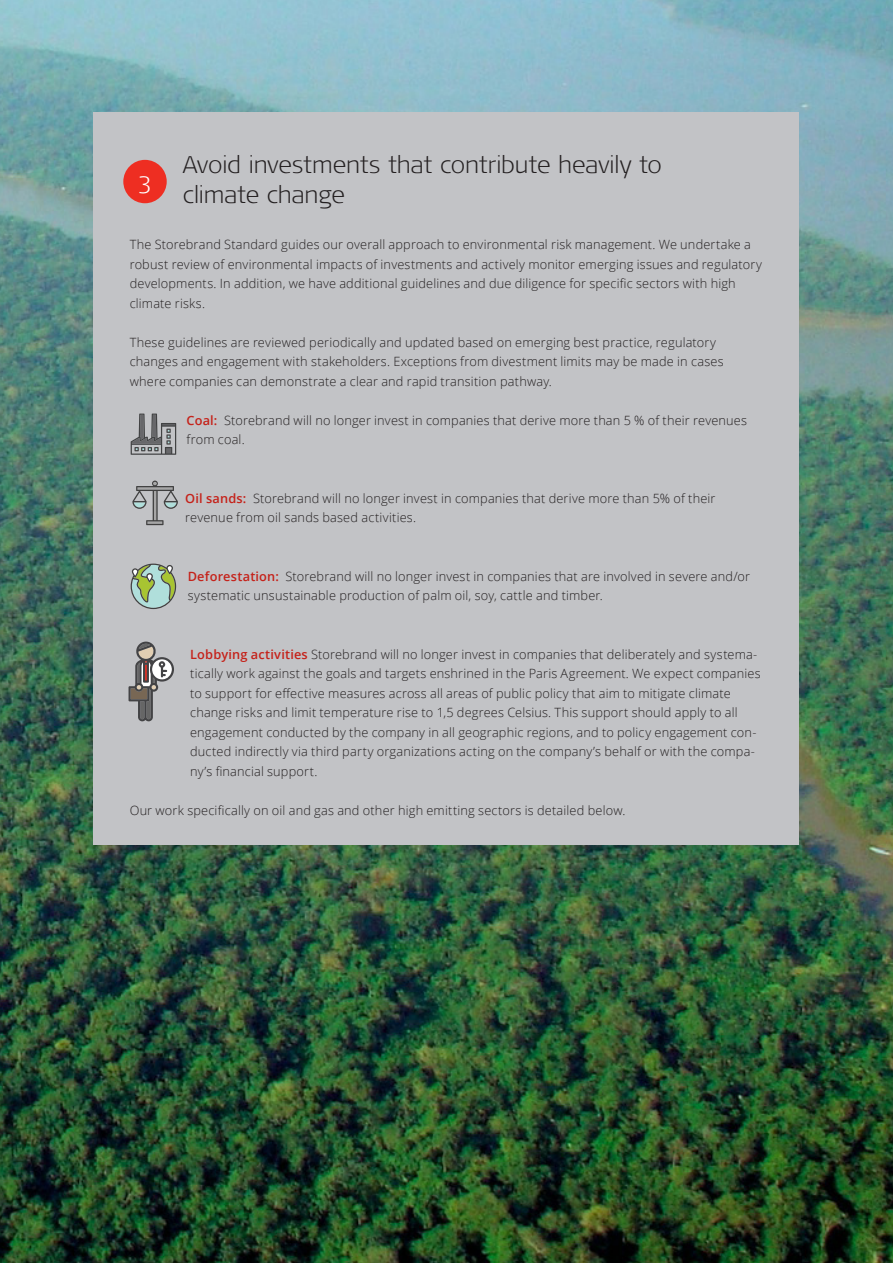
<style>
.page{position:relative;width:893px;height:1263px;background:#fff}
.page>*{position:absolute;margin:0;border:0;box-sizing:border-box;transform-origin:0 0}
.Tittel_16_20{font:300 expanded 24px/30px "Signa OT";letter-spacing:-.005em;color:#231f20}
.t1{font:300 expanded 24px "Signa OT";color:#fff}
.Brødtekst_8_5_13{font:300 12.75px/19.5px "Open Sans";letter-spacing:.015em;color:#231f20}
.s1{font-weight:600;color:#c5221a}
</style>
<div class="page">
<img style="left:0;top:0;width:893px;height:1263px">
<div style="left:94px;top:112px;width:705px;height:732px;background:#c2c3c6"></div>
<div style="left:123px;top:160px;width:44px;height:43px;background:#ee2e22;border-radius:50%"></div>
<svg style="left:131px;top:414px;width:45px;height:41px"></svg>
<svg style="left:132px;top:481px;width:46px;height:44px"></svg>
<svg style="left:131px;top:564px;width:45px;height:45px"></svg>
<svg style="left:129px;top:642px;width:45px;height:79px"></svg>
<p class="Tittel_16_20" style="left:183px;top:150px;width:481px">Avoid investments that contribute heavily to climate change</p>
<p class="Brødtekst_8_5_13" style="left:130px;top:234px;width:634px">The Storebrand Standard guides our overall approach to environmental risk management. We undertake a robust review of environmental impacts of investments and actively monitor emerging issues and regulatory developments. In addition, we have additional guidelines and due diligence for specific sectors with high climate risks.</p>
<p class="Brødtekst_8_5_13" style="left:130px;top:332px;width:595px">These guidelines are reviewed periodically and updated based on emerging best practice, regulatory changes and engagement with stakeholders. Exceptions from divestment limits may be made in cases where companies can demonstrate a clear and rapid transition pathway.</p>
<p class="Brødtekst_8_5_13" style="left:187px;top:410px;width:562px"><span class="s1">Coal:</span> Storebrand will no longer invest in companies that derive more than 5 % of their revenues from coal.</p>
<p class="t1" style="left:139px;top:167px;width:14px">3</p>
<p class="Brødtekst_8_5_13" style="left:185px;top:488px;width:532px"><span class="s1">Oil sands:</span> Storebrand will no longer invest in companies that derive more than 5% of their revenue from oil sands based activities.</p>
<p class="Brødtekst_8_5_13" style="left:188px;top:566px;width:564px"><span class="s1">Deforestation:</span> Storebrand will no longer invest in companies that are involved in severe and/or systematic unsustainable production of palm oil, soy, cattle and timber.</p>
<p class="Brødtekst_8_5_13" style="left:190px;top:644px;width:572px"><span class="s1">Lobbying activities</span> Storebrand will no longer invest in companies that deliberately and systema&shy;tically work against the goals and targets enshrined in the Paris Agreement. We expect companies to support for effective measures across all areas of public policy that aim to mitigate climate change risks and limit temperature rise to 1,5 degrees Celsius. This support should apply to all engagement conducted by the company in all geographic regions, and to policy engagement con&shy;ducted indirectly via third party organizations acting on the company’s behalf or with the compa&shy;ny’s financial support.</p>
<p class="Brødtekst_8_5_13" style="left:130px;top:800px;width:497px">Our work specifically on oil and gas and other high emitting sectors is detailed below.</p>
</div>
